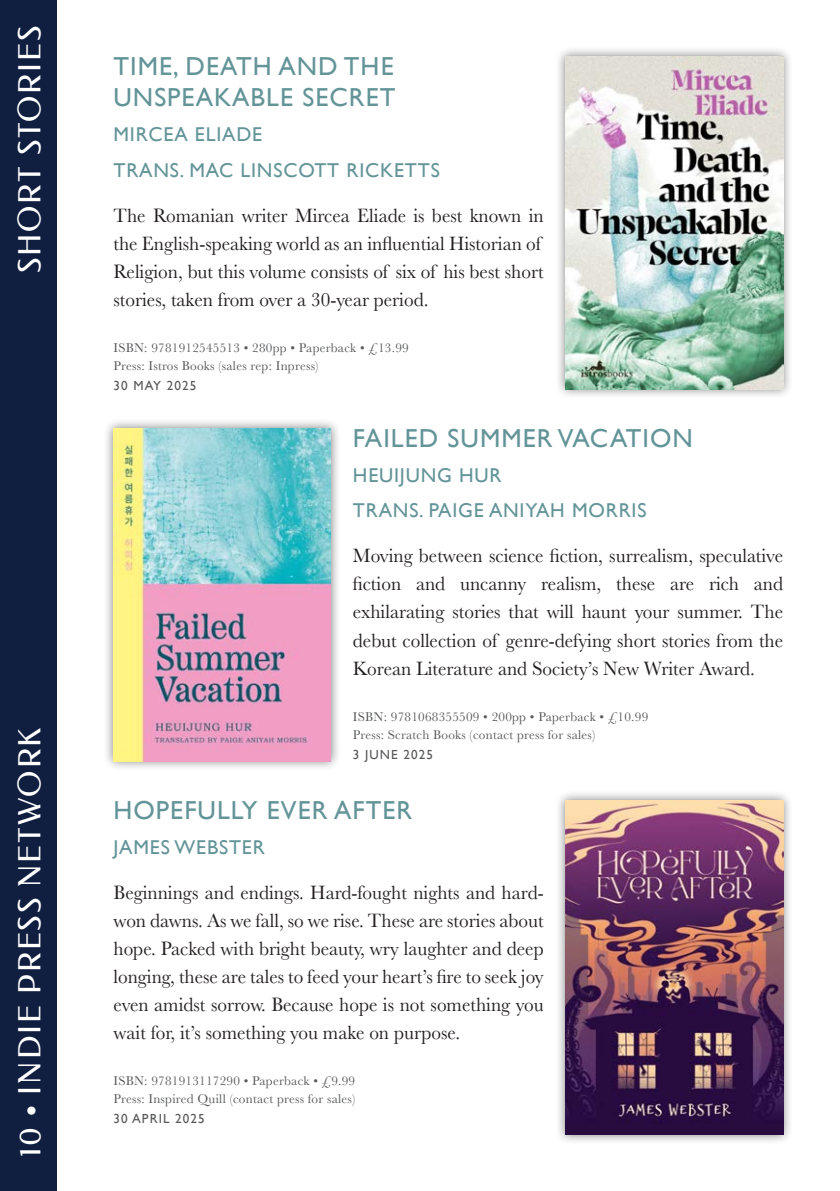
<style>
.page{position:relative;width:840px;height:1191px;background:#fff}
.page>*{position:absolute;margin:0;border:0;box-sizing:border-box;transform-origin:0 0}
.t1{font:30.8px "Federo";letter-spacing:.06em;color:#fff}
.book_titles{font:26px/31.2px "Gill Sans";letter-spacing:.04em;color:#639498}
.body_text{font:20px/28px "Baskerville";color:#231f20;text-align:justify;scale:.96 1}
.authors{font:20px "Gill Sans";letter-spacing:.04em;color:#639498}
.bibliographic_inform{font:13.2px "Baskerville";letter-spacing:.02em;color:#57585a}
.bibliog_line_2{font:13.2px "Baskerville";letter-spacing:.02em;color:#57585a}
.bibliographic_inform-2{font:13.2px "Gill Sans";letter-spacing:.08em;color:#57585a}
</style>
<div class="page">
<div style="left:103px;top:418px;width:238px;height:353px;background:#231f20;opacity:.57"></div>
<img style="left:113px;top:429px;width:218px;height:332px">
<div style="left:555px;top:790px;width:238px;height:354px;background:#231f20;opacity:.57"></div>
<img style="left:565px;top:801px;width:217px;height:333px">
<div style="left:555px;top:46px;width:238px;height:353px;background:#231f20;opacity:.57"></div>
<img style="left:565px;top:57px;width:217px;height:332px">
<div style="left:0;top:0;width:57px;height:1191px;background:#101e40"></div>
<p class="t1" style="left:12px;top:273px;width:249px;rotate:-90deg">SHORT STORIES</p>
<p class="t1" style="left:12px;top:1157px;width:431px;rotate:-90deg">10 • INDIE PRESS NETWORK</p>
<p class="book_titles" style="left:113px;top:50px;width:283px">TIME, DEATH AND THE<br>UNSPEAKABLE SECRET</p>
<p class="authors" style="left:113px;top:123px;width:150px">MIRCEA ELIADE</p>
<p class="authors" style="left:113px;top:158px;width:328px">TRANS. MAC LINSCOTT RICKETTS</p>
<p class="body_text" style="left:113px;top:201px;width:449px;text-align:left">The Romanian writer Mircea Eliade is best known in the English-speaking world as an influential Historian of Religion, but this volume consists of six of his best short stories, taken from over a 30-year period.</p>
<p class="bibliographic_inform" style="left:113px;top:339px;width:296px">ISBN: 9781912545513 • 280pp • Paperback • £13.99</p>
<p class="bibliog_line_2" style="left:113px;top:357px;width:206px">Press: Istros Books (sales rep: Inpress)</p>
<p class="bibliographic_inform-2" style="left:113px;top:377px;width:84px">30 MAY 2025</p>
<p class="book_titles" style="left:353px;top:422px;width:341px">FAILED SUMMER VACATION</p>
<p class="authors" style="left:353px;top:463px;width:150px">HEUIJUNG HUR</p>
<p class="authors" style="left:353px;top:499px;width:295px">TRANS. PAIGE ANIYAH MORRIS</p>
<p class="body_text" style="left:353px;top:542px;width:449px">Moving between science fiction, surrealism, speculative fiction and uncanny realism, these are rich and exhilarating stories that will haunt your summer. The debut collection of genre-defying short stories from the Korean Literature and Society’s New Writer Award.</p>
<p class="bibliographic_inform" style="left:353px;top:708px;width:296px">ISBN: 9781068355509 • 200pp • Paperback • £10.99</p>
<p class="bibliog_line_2" style="left:353px;top:726px;width:244px">Press: Scratch Books (contact press for sales)</p>
<p class="bibliographic_inform-2" style="left:353px;top:746px;width:82px">3 JUNE 2025</p>
<p class="book_titles" style="left:113px;top:794px;width:300px">HOPEFULLY EVER AFTER</p>
<p class="authors" style="left:113px;top:835px;width:153px">JAMES WEBSTER</p>
<p class="body_text" style="left:113px;top:879px;width:449px">Beginnings and endings. Hard-fought nights and hard&shy;won dawns. As we fall, so we rise. These are stories about hope. Packed with bright beauty, wry laughter and deep longing, these are tales to feed your heart’s fire to seek joy even amidst sorrow. Because hope is not something you wait for, it’s something you make on purpose.</p>
<p class="bibliographic_inform" style="left:113px;top:1072px;width:243px">ISBN: 9781913117290 • Paperback • £9.99</p>
<p class="bibliog_line_2" style="left:113px;top:1090px;width:243px">Press: Inspired Quill (contact press for sales)</p>
<p class="bibliographic_inform-2" style="left:113px;top:1111px;width:93px">30 APRIL 2025</p>
</div>
